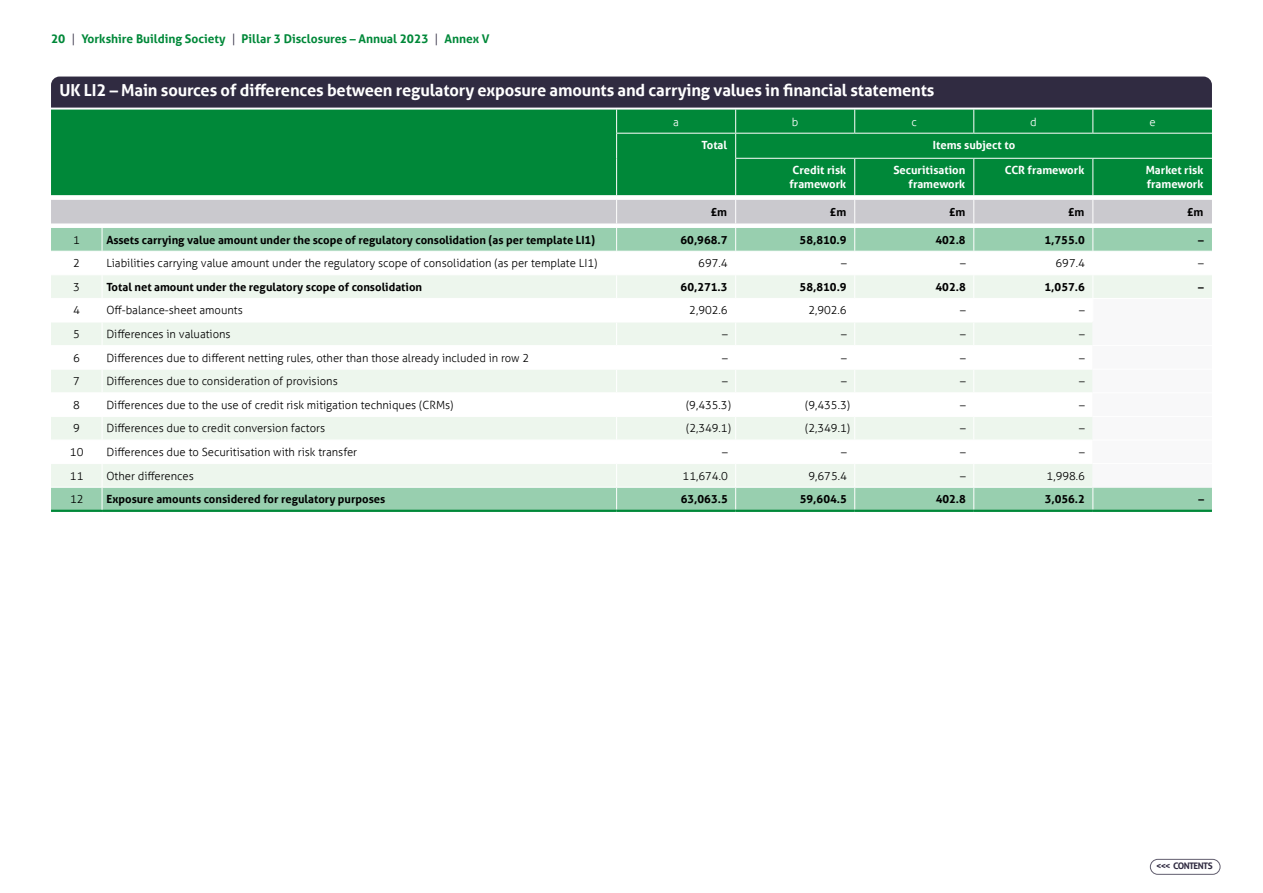
<style>
.page{position:relative;width:1263px;height:893px;background:#fff}
.page>*{position:absolute;margin:0;border:0;box-sizing:border-box;transform-origin:0 0}
.t1{font:700 16.5px "YBSG Aller";letter-spacing:-.01em;color:#fff}
.t2{font:700 12px "YBSG Aller";color:#008839}
.t3{font:300 11.25px "YBSG Aller";color:#000}
.t4{font:700 11.25px "YBSG Aller";color:#000}
.t5{font:700 11.25px/13.5px "YBSG Aller";color:#fff}
.t6{font:300 11.25px "YBSG Aller";color:#fff}
.t7{font:700 9px "YBSG Aller";letter-spacing:-.07em;color:#302b41}
.s1{font-weight:300;color:#302b41}
</style>
<div class="page">
<div style="left:1150px;top:859px;width:70px;height:16px;border:1px solid #615d6e;border-radius:7px"></div>
<div style="left:51px;top:158px;width:1161px;height:37px;background:#008839"></div>
<hr style="left:616px;top:158px;width:1px;height:37px;background:#fff">
<hr style="left:735px;top:159px;width:1px;height:36px;background:#fff">
<hr style="left:854px;top:159px;width:1px;height:36px;background:#fff">
<hr style="left:973px;top:159px;width:1px;height:36px;background:#fff">
<hr style="left:1092px;top:159px;width:1px;height:36px;background:#fff">
<hr style="left:735px;top:158px;width:120px;height:1px;background:#fff">
<hr style="left:855px;top:158px;width:119px;height:1px;background:#fff">
<hr style="left:974px;top:158px;width:119px;height:1px;background:#fff">
<hr style="left:1093px;top:158px;width:119px;height:1px;background:#fff">
<svg style="left:51px;top:77px;width:1161px;height:81px;background:#1a6942"></svg>
<hr style="left:51px;top:510px;width:51px;height:2px;background:#008839">
<hr style="left:102px;top:510px;width:515px;height:2px;background:#008839">
<hr style="left:617px;top:510px;width:119px;height:2px;background:#008839">
<hr style="left:736px;top:510px;width:119px;height:2px;background:#008839">
<hr style="left:855px;top:510px;width:119px;height:2px;background:#008839">
<hr style="left:974px;top:510px;width:119px;height:2px;background:#008839">
<hr style="left:1093px;top:510px;width:119px;height:2px;background:#008839">
<svg style="left:51px;top:200px;width:1161px;height:310px"></svg>
<p class="t2" style="left:51px;top:31px;width:440px">20 <span class="s1">|</span> Yorkshire Building Society <span class="s1">|</span> Pillar 3 Disclosures – Annual 2023 <span class="s1">|</span> Annex V</p>
<h1 class="t1" style="left:60px;top:80px;width:876px">UK LI2 – Main sources of differences between regulatory exposure amounts and carrying values in financial statements</h1>
<p class="t6" style="left:673px;top:115px;width:7px">a</p>
<p class="t6" style="left:792px;top:115px;width:8px">b</p>
<p class="t6" style="left:911px;top:115px;width:7px">c</p>
<p class="t6" style="left:1030px;top:115px;width:8px">d</p>
<p class="t6" style="left:1149px;top:115px;width:8px">e</p>
<p class="t5" style="left:701px;top:138px;width:27px">Total</p>
<p class="t5" style="left:933px;top:138px;width:84px">Items subject to</p>
<p class="t5" style="left:789px;top:163px;width:58px">Credit risk framework</p>
<p class="t5" style="left:893px;top:163px;width:73px;text-align:right">Securitisation framework</p>
<p class="t5" style="left:1005px;top:163px;width:81px">CCR framework</p>
<p class="t5" style="left:1146px;top:163px;width:59px">Market risk framework</p>
<p class="t4" style="left:710px;top:205px;width:18px">£m</p>
<p class="t4" style="left:830px;top:205px;width:18px">£m</p>
<p class="t4" style="left:949px;top:205px;width:18px">£m</p>
<p class="t4" style="left:1068px;top:205px;width:18px">£m</p>
<p class="t4" style="left:1187px;top:205px;width:18px">£m</p>
<p class="t3" style="left:73px;top:233px;width:8px">1</p>
<p class="t4" style="left:106px;top:233px;width:490px">Assets carrying value amount under the scope of regulatory consolidation (as per template LI1)</p>
<p class="t4" style="left:680px;top:233px;width:49px">60,968.7</p>
<p class="t4" style="left:800px;top:233px;width:49px">58,810.9</p>
<p class="t4" style="left:935px;top:233px;width:32px">402.8</p>
<p class="t4" style="left:1044px;top:233px;width:42px">1,755.0</p>
<p class="t4" style="left:1198px;top:233px;width:7px">–</p>
<p class="t3" style="left:73px;top:256px;width:8px">2</p>
<p class="t3" style="left:106px;top:256px;width:493px">Liabilities carrying value amount under the regulatory scope of consolidation (as per template LI1)</p>
<p class="t3" style="left:698px;top:256px;width:31px">697.4</p>
<p class="t3" style="left:841px;top:256px;width:7px">–</p>
<p class="t3" style="left:960px;top:256px;width:7px">–</p>
<p class="t3" style="left:1055px;top:256px;width:31px">697.4</p>
<p class="t3" style="left:1198px;top:256px;width:7px">–</p>
<p class="t3" style="left:73px;top:280px;width:8px">3</p>
<p class="t4" style="left:106px;top:280px;width:317px">Total net amount under the regulatory scope of consolidation</p>
<p class="t4" style="left:681px;top:280px;width:49px">60,271.3</p>
<p class="t4" style="left:800px;top:280px;width:49px">58,810.9</p>
<p class="t4" style="left:935px;top:280px;width:32px">402.8</p>
<p class="t4" style="left:1044px;top:280px;width:42px">1,057.6</p>
<p class="t4" style="left:1198px;top:280px;width:7px">–</p>
<p class="t3" style="left:73px;top:304px;width:8px">4</p>
<p class="t3" style="left:106px;top:304px;width:138px">Off-balance-sheet amounts</p>
<p class="t3" style="left:689px;top:304px;width:40px">2,902.6</p>
<p class="t3" style="left:808px;top:304px;width:40px">2,902.6</p>
<p class="t3" style="left:960px;top:304px;width:7px">–</p>
<p class="t3" style="left:1079px;top:304px;width:7px">–</p>
<p class="t3" style="left:73px;top:327px;width:8px">5</p>
<p class="t3" style="left:106px;top:327px;width:126px">Differences in valuations</p>
<p class="t3" style="left:722px;top:327px;width:7px">–</p>
<p class="t3" style="left:841px;top:327px;width:7px">–</p>
<p class="t3" style="left:960px;top:327px;width:7px">–</p>
<p class="t3" style="left:1079px;top:327px;width:7px">–</p>
<p class="t3" style="left:73px;top:351px;width:8px">6</p>
<p class="t3" style="left:106px;top:351px;width:424px">Differences due to different netting rules, other than those already included in row 2</p>
<p class="t3" style="left:722px;top:351px;width:7px">–</p>
<p class="t3" style="left:841px;top:351px;width:7px">–</p>
<p class="t3" style="left:960px;top:351px;width:7px">–</p>
<p class="t3" style="left:1079px;top:351px;width:7px">–</p>
<p class="t3" style="left:73px;top:374px;width:8px">7</p>
<p class="t3" style="left:106px;top:374px;width:233px">Differences due to consideration of provisions</p>
<p class="t3" style="left:722px;top:374px;width:7px">–</p>
<p class="t3" style="left:841px;top:374px;width:7px">–</p>
<p class="t3" style="left:960px;top:374px;width:7px">–</p>
<p class="t3" style="left:1079px;top:374px;width:7px">–</p>
<p class="t3" style="left:73px;top:398px;width:8px">8</p>
<p class="t3" style="left:106px;top:398px;width:349px">Differences due to the use of credit risk mitigation techniques (CRMs)</p>
<p class="t3" style="left:686px;top:398px;width:46px">(9,435.3)</p>
<p class="t3" style="left:805px;top:398px;width:46px">(9,435.3)</p>
<p class="t3" style="left:960px;top:398px;width:7px">–</p>
<p class="t3" style="left:1079px;top:398px;width:7px">–</p>
<p class="t3" style="left:73px;top:422px;width:8px">9</p>
<p class="t3" style="left:106px;top:422px;width:220px">Differences due to credit conversion factors</p>
<p class="t3" style="left:686px;top:422px;width:46px">(2,349.1)</p>
<p class="t3" style="left:805px;top:422px;width:46px">(2,349.1)</p>
<p class="t3" style="left:960px;top:422px;width:7px">–</p>
<p class="t3" style="left:1079px;top:422px;width:7px">–</p>
<p class="t3" style="left:70px;top:445px;width:15px">10</p>
<p class="t3" style="left:106px;top:445px;width:252px">Differences due to Securitisation with risk transfer</p>
<p class="t3" style="left:722px;top:445px;width:7px">–</p>
<p class="t3" style="left:841px;top:445px;width:7px">–</p>
<p class="t3" style="left:960px;top:445px;width:7px">–</p>
<p class="t3" style="left:1079px;top:445px;width:7px">–</p>
<p class="t3" style="left:70px;top:469px;width:15px">11</p>
<p class="t3" style="left:106px;top:469px;width:89px">Other differences</p>
<p class="t3" style="left:683px;top:469px;width:47px">11,674.0</p>
<p class="t3" style="left:808px;top:469px;width:40px">9,675.4</p>
<p class="t3" style="left:960px;top:469px;width:7px">–</p>
<p class="t3" style="left:1046px;top:469px;width:40px">1,998.6</p>
<p class="t3" style="left:70px;top:492px;width:15px">12</p>
<p class="t4" style="left:107px;top:492px;width:280px">Exposure amounts considered for regulatory purposes</p>
<p class="t4" style="left:681px;top:492px;width:49px">63,063.5</p>
<p class="t4" style="left:800px;top:492px;width:49px">59,604.5</p>
<p class="t4" style="left:936px;top:492px;width:32px">402.8</p>
<p class="t4" style="left:1045px;top:492px;width:42px">3,056.2</p>
<p class="t4" style="left:1198px;top:492px;width:7px">–</p>
<p class="t7" style="left:1156px;top:861px;width:58px">&lt;&lt;&lt; CONTENTS</p>
</div>
